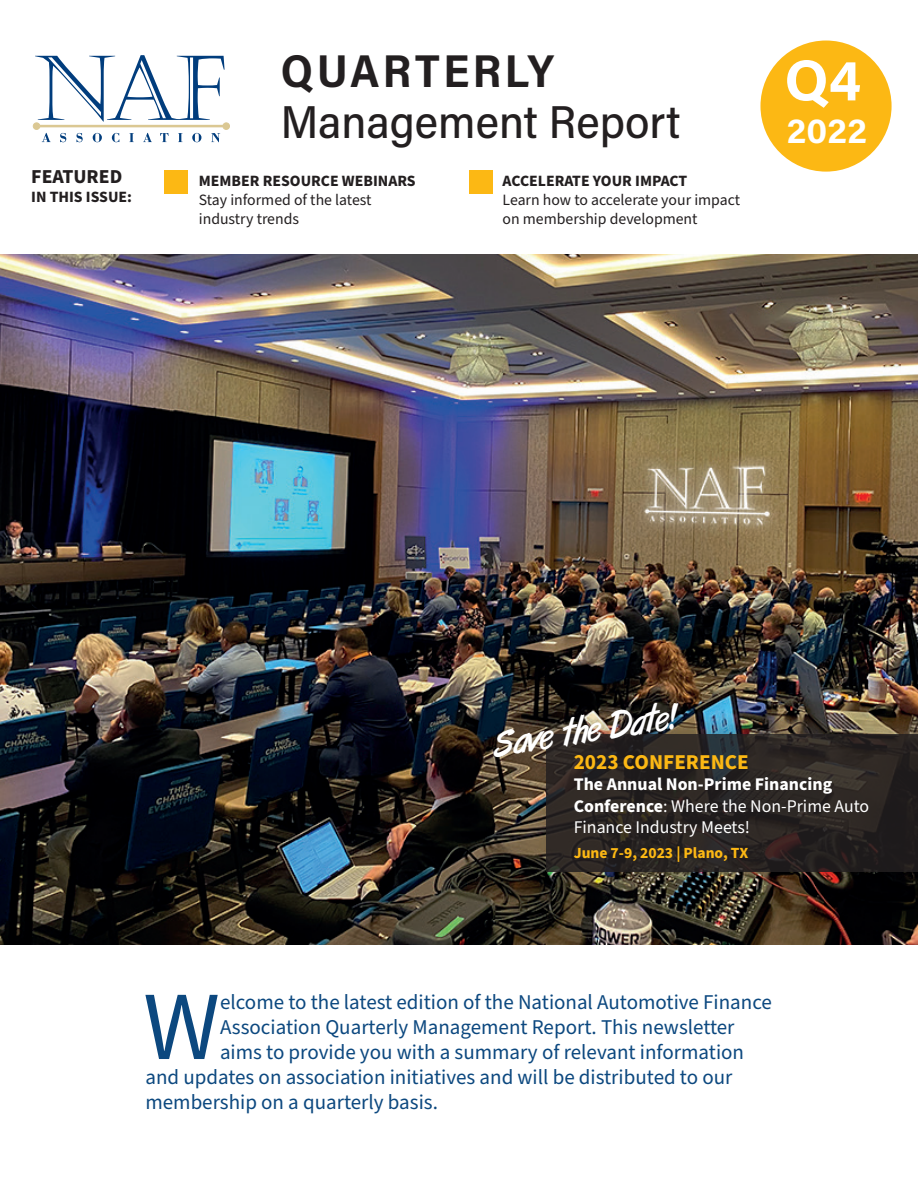
<style>
.page{position:relative;width:918px;height:1188px;background:#fff}
.page>*{position:absolute;margin:0;border:0;box-sizing:border-box;transform-origin:0 0}
.t1{font:97.8px "Source Sans Pro";color:#0c487f}
.t2{font:700 57.9px "Acumin Pro";color:#fff}
.t3{font:46.2px/51.2px "Acumin Variable Concept";color:#231f20}
.t4{font:35.85px "Art Brush";color:#fff}
.t5{font:700 35.25px "Acumin Pro";color:#fff}
.t6{font:700 21.15px "Source Sans Pro";color:#fcb814}
.t7{font:21px "Source Sans Pro";color:#0c487f}
.t8{font:700 19.8px "Source Sans Pro";color:#231f20}
.t9{font:17.85px/21.3px "Source Sans Pro";color:#fff}
.t10{font:15.75px/18.9px "Source Sans Pro";color:#231f20}
.t11{font:700 15.75px "Source Sans Pro";color:#231f20}
.t12{font:700 15.45px "Source Sans Pro";color:#fcb814}
.s1{font-weight:700}
</style>
<div class="page">
<img style="left:0;top:254px;width:918px;height:691px">
<div style="left:760px;top:41px;width:132px;height:131px;background:#fcb814;border-radius:50%"></div>
<div style="left:535px;top:710px;width:383px;height:168px;background:#231f20;opacity:.28"></div>
<svg style="left:546px;top:734px;width:372px;height:138px;background:#292422"></svg>
<svg style="left:35px;top:55px;width:190px;height:67px"></svg>
<hr style="left:40px;top:125px;width:183px;height:2px;background:#dbc893">
<div style="left:33px;top:123px;width:7px;height:6px;background:#dbc893;border-radius:50%"></div>
<div style="left:33px;top:122px;width:7px;height:8px;border:1px solid #dbc893;border-radius:50%"></div>
<div style="left:223px;top:123px;width:7px;height:6px;background:#dbc893;border-radius:50%"></div>
<div style="left:223px;top:122px;width:7px;height:8px;border:1px solid #dbc893;border-radius:50%"></div>
<svg style="left:42px;top:133px;width:9px;height:9px"></svg>
<svg style="left:60px;top:133px;width:6px;height:9px"></svg>
<svg style="left:76px;top:133px;width:7px;height:9px"></svg>
<svg style="left:93px;top:133px;width:9px;height:9px"></svg>
<svg style="left:112px;top:133px;width:7px;height:9px"></svg>
<svg style="left:129px;top:133px;width:5px;height:9px"></svg>
<svg style="left:143px;top:133px;width:9px;height:9px"></svg>
<svg style="left:160px;top:133px;width:9px;height:9px"></svg>
<svg style="left:178px;top:133px;width:4px;height:9px"></svg>
<svg style="left:192px;top:133px;width:9px;height:9px"></svg>
<svg style="left:211px;top:133px;width:9px;height:9px"></svg>
<div style="left:164px;top:170px;width:24px;height:24px;background:#fcb814"></div>
<div style="left:470px;top:170px;width:23px;height:24px;background:#fcb814"></div>
<p class="t8" style="left:31px;top:163px;width:93px">FEATURED</p>
<p class="t11" style="left:31px;top:186px;width:102px">IN THIS ISSUE:</p>
<h3 class="t3" style="left:281px;top:44px;width:401px">QUARTERLY<br>Management Report</h3>
<h2 class="t2" style="left:784px;top:39px;width:78px">Q4</h2>
<h3 class="t5" style="left:787px;top:106px;width:82px">2022</h3>
<p class="t11" style="left:199px;top:170px;width:218px">MEMBER RESOURCE WEBINARS</p>
<p class="t10" style="left:199px;top:191px;width:174px">Stay informed of the latest industry trends</p>
<p class="t11" style="left:503px;top:170px;width:186px">ACCELERATE YOUR IMPACT</p>
<p class="t10" style="left:503px;top:191px;width:239px">Learn how to accelerate your impact on membership development</p>
<h3 class="t4" style="left:490px;top:726px;width:190px;rotate:-9deg">Save the Date!</h3>
<p class="t6" style="left:574px;top:748px;width:177px">2023 CONFERENCE</p>
<p class="t9" style="left:574px;top:774px;width:297px"><span class="s1">The Annual Non-Prime Financing<br>Conference</span>: Where the Non-Prime Auto<br>Finance Industry Meets!</p>
<p class="t12" style="left:574px;top:843px;width:176px">June 7-9, 2023 | Plano, TX</p>
<h1 class="t1" style="left:143px;top:961px;width:78px">W</h1>
<p class="t7" style="left:220px;top:988px;width:553px">elcome to the latest edition of the National Automotive Finance</p>
<p class="t7" style="left:220px;top:1013px;width:516px">Association Quarterly Management Report. This newsletter</p>
<p class="t7" style="left:220px;top:1038px;width:526px">aims to provide you with a summary of relevant information</p>
<p class="t7" style="left:145px;top:1063px;width:589px">and updates on association initiatives and will be distributed to our</p>
<p class="t7" style="left:145px;top:1088px;width:294px">membership on a quarterly basis.</p>
</div>
